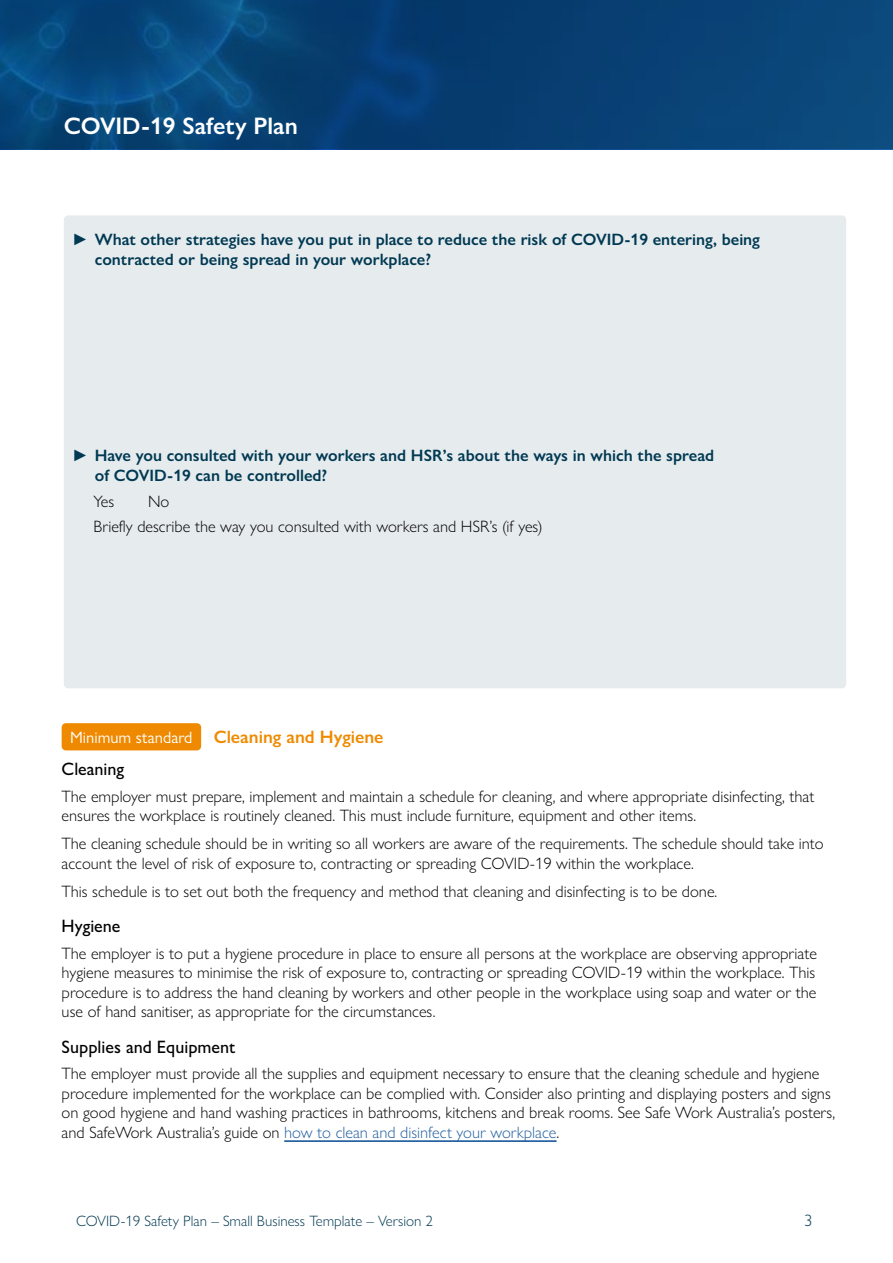
<style>
.page{position:relative;width:893px;height:1263px;background:#fff}
.page>*{position:absolute;margin:0;border:0;box-sizing:border-box;transform-origin:0 0}
.t1{font:600 24px "Gill Sans Nova";color:#fff}
.t2{font:500 18px "Gill Sans Nova";color:#000}
.t3{font:600 18px "Gill Sans Nova";color:#ef8a00}
.t4{font:300 16.5px/19.5px "Gill Sans Nova";color:#000}
.t5{font:600 16.5px/19.5px "Gill Sans Nova";color:#003952}
.t6{font:300 16.5px "Gill Sans Nova";color:#003952}
.t7{font:300 15px "Gill Sans Nova";color:#003952}
.s1{font-weight:400;font-size:16.5px;color:#fff}
.s2{color:#215e9e}
</style>
<div class="page">
<svg style="left:0;top:0;width:893px;height:149px;background:#074276"></svg>
<div style="left:64px;top:215px;width:782px;height:473px;background:#e6ebee;border-radius:4px"></div>
<hr style="left:284px;top:1140px;width:272px;height:2px;background:#215e9e">
<div style="left:62px;top:723px;width:139px;height:27px;background:#ef8a00;border-radius:4px"></div>
<h1 class="t1" style="left:64px;top:111px;width:236px">COVID-19 Safety Plan</h1>
<p class="t5" style="left:95px;top:230px;width:667px;text-indent:-23px">► What other strategies have you put in place to reduce the risk of COVID-19 entering, being contracted or being spread in your workplace?</p>
<p class="t5" style="left:95px;top:446px;width:621px;text-indent:-23px">► Have you consulted with your workers and HSR’s about the ways in which the spread of COVID-19 can be controlled?</p>
<p class="t4" style="left:94px;top:491px;width:22px">Yes</p>
<p class="t4" style="left:94px;top:488px;width:450px;line-height:25.7px;text-indent:55px">No<br>Briefly describe the way you consulted with workers and HSR’s (if yes)</p>
<p class="t3" style="left:70px;top:726px;width:315px"><span class="s1">Minimum standard</span> Cleaning and Hygiene</p>
<p class="t2" style="left:62px;top:758px;width:64px">Cleaning</p>
<p class="t4" style="left:62px;top:786px;width:754px">The employer must prepare, implement and maintain a schedule for cleaning, and where appropriate disinfecting, that ensures the workplace is routinely cleaned. This must include furniture, equipment and other items.</p>
<p class="t4" style="left:62px;top:834px;width:764px">The cleaning schedule should be in writing so all workers are aware of the requirements. The schedule should take into account the level of risk of exposure to, contracting or spreading COVID-19 within the workplace.</p>
<p class="t4" style="left:62px;top:881px;width:657px">This schedule is to set out both the frequency and method that cleaning and disinfecting is to be done.</p>
<p class="t2" style="left:62px;top:915px;width:60px">Hygiene</p>
<p class="t4" style="left:62px;top:943px;width:757px;text-align:justify">The employer is to put a hygiene procedure in place to ensure all persons at the workplace are observing appropriate hygiene measures to minimise the risk of exposure to, contracting or spreading COVID-19 within the workplace. This procedure is to address the hand cleaning by workers and other people in the workplace using soap and water or the use of hand sanitiser, as appropriate for the circumstances.</p>
<p class="t2" style="left:62px;top:1035px;width:175px">Supplies and Equipment</p>
<p class="t4" style="left:62px;top:1064px;width:775px">The employer must provide all the supplies and equipment necessary to ensure that the cleaning schedule and hygiene procedure implemented for the workplace can be complied with. Consider also printing and displaying posters and signs on good hygiene and hand washing practices in bathrooms, kitchens and break rooms. See Safe Work Australia’s posters, and SafeWork Australia’s guide on <span class="s2">how to clean and disinfect your workplace</span>.</p>
<p class="t7" style="left:76px;top:1212px;width:358px">COVID-19 Safety Plan – Small Business Template – Version 2</p>
<p class="t6" style="left:804px;top:1211px;width:10px">3</p>
</div>
